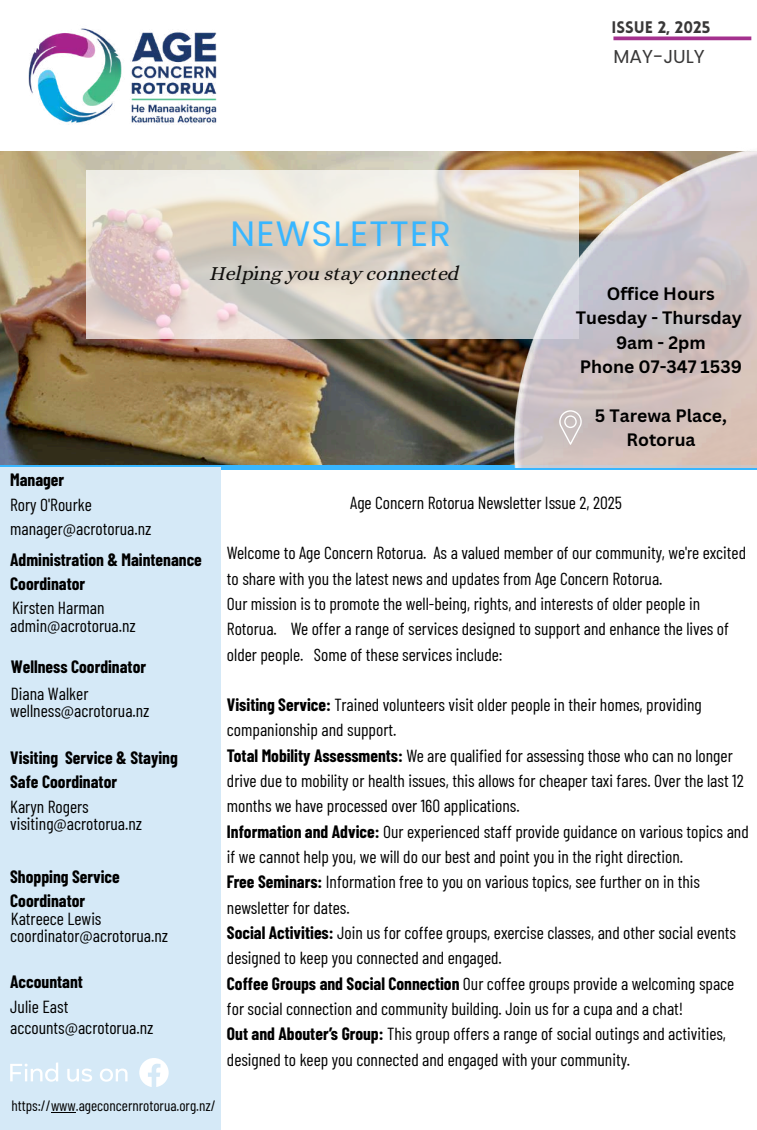
<style>
.page{position:relative;width:757px;height:1130px;background:#fff}
.page>*{position:absolute;margin:0;border:0;box-sizing:border-box;transform-origin:0 0}
.t1{font:35.12px "Poppins";letter-spacing:.035em;color:#38b6ff}
.t2{font:20px "CA Generated";color:#100f0d}
.t3{font:18.62px "Poppins";color:#393838}
.t4{font:17.5px/25.2px "Barlow Condensed";color:#000}
.t5{font:700 17.5px/24.4px "Barlow Condensed";color:#000}
.t6{font:700 17.5px/24.4px "Canva Sans";color:#000;text-align:center}
.t7{font:900 16.38px "Lovelo";color:#393838}
.t8{font:15px "Barlow Condensed";color:#000}
.s1{font-weight:700}
</style>
<div class="page">
<img style="left:0;top:151px;width:514px;height:313px">
<hr style="left:0;top:465px;width:756px;height:4px;background:#38b6ff">
<svg style="left:86px;top:171px;width:428px;height:168px;background:#dcd4cc"></svg>
<img style="left:28px;top:28px;width:189px;height:96px">
<svg style="left:613px;top:36px;width:138px;height:4px"></svg>
<div style="left:0;top:467px;width:221px;height:663px;background:#d5e9f7"></div>
<img style="left:514px;top:151px;width:243px;height:316px">
<svg style="left:559px;top:410px;width:22px;height:35px"></svg>
<svg style="left:139px;top:1058px;width:30px;height:29px"></svg>
<svg style="left:10px;top:1062px;width:48px;height:19px"></svg>
<svg style="left:67px;top:1068px;width:25px;height:13px"></svg>
<svg style="left:100px;top:1068px;width:27px;height:13px"></svg>
<svg style="left:51px;top:1112px;width:25px;height:1px"></svg>
<p class="t7" style="left:611px;top:21px;width:100px">ISSUE 2, 2025</p>
<p class="t3" style="left:613px;top:43px;width:93px">MAY-JULY</p>
<h1 class="t1" style="left:230px;top:209px;width:222px">NEWSLETTER</h1>
<p class="t2" style="left:210px;top:262px;width:251px">Helping you stay connected</p>
<p class="t6" style="left:575px;top:281px;width:168px">Office Hours<br>Tuesday - Thursday<br>9am - 2pm<br>Phone 07-347 1539</p>
<p class="t6" style="left:595px;top:403px;width:133px">5 Tarewa Place,<br>Rotorua</p>
<p class="t5" style="left:10px;top:467px;width:55px">Manager</p>
<p class="t4" style="left:10px;top:491px;width:143px;line-height:24.4px">Rory O'Rourke manager@acrotorua.nz</p>
<p class="t5" style="left:10px;top:547px;width:193px">Administration &amp; Maintenance<br>Coordinator</p>
<p class="t4" style="left:10px;top:598px;width:127px;line-height:17.6px">Kirsten Harman admin@acrotorua.nz</p>
<p class="t5" style="left:11px;top:654px;width:137px">Wellness Coordinator</p>
<p class="t4" style="left:10px;top:697px;width:141px">wellness@acrotorua.nz</p>
<p class="t5" style="left:10px;top:744px;width:169px">Visiting Service &amp; Staying<br>Safe Coordinator</p>
<p class="t4" style="left:10px;top:796px;width:134px;line-height:17.6px">Karyn Rogers visiting@acrotorua.nz</p>
<p class="t4" style="left:11px;top:680px;width:79px">Diana Walker</p>
<p class="t5" style="left:10px;top:863px;width:111px">Shopping Service<br>Coordinator</p>
<p class="t4" style="left:10px;top:922px;width:159px">coordinator@acrotorua.nz</p>
<p class="t4" style="left:11px;top:905px;width:92px">Katreece Lewis</p>
<p class="t5" style="left:10px;top:969px;width:74px">Accountant</p>
<p class="t4" style="left:10px;top:1014px;width:145px">accounts@acrotorua.nz</p>
<p class="t4" style="left:10px;top:993px;width:60px">Julie East</p>
<p class="t4" style="left:350px;top:489px;width:273px">Age Concern Rotorua Newsletter Issue 2, 2025</p>
<p class="t4" style="left:227px;top:540px;width:520px">Welcome to Age Concern Rotorua. As a valued member of our community, we're excited to share with you the latest news and updates from Age Concern Rotorua.<br>Our mission is to promote the well-being, rights, and interests of older people in Rotorua. We offer a range of services designed to support and enhance the lives of older people. Some of these services include:</p>
<p class="t4" style="left:227px;top:691px;width:523px"><span class="s1">Visiting Service:</span> Trained volunteers visit older people in their homes, providing companionship and support.<br><span class="s1">Total Mobility Assessments:</span> We are qualified for assessing those who can no longer drive due to mobility or health issues, this allows for cheaper taxi fares. Over the last 12 months we have processed over 160 applications.<br><span class="s1">Information and Advice:</span> Our experienced staff provide guidance on various topics and if we cannot help you, we will do our best and point you in the right direction.<br><span class="s1">Free Seminars:</span> Information free to you on various topics, see further on in this newsletter for dates.<br><span class="s1">Social Activities:</span> Join us for coffee groups, exercise classes, and other social events designed to keep you connected and engaged.<br><span class="s1">Coffee Groups and Social Connection</span> Our coffee groups provide a welcoming space for social connection and community building. Join us for a cupa and a chat!<br><span class="s1">Out and Abouter’s Group:</span> This group offers a range of social outings and activities, designed to keep you connected and engaged with your community.</p>
<p class="t8" style="left:11px;top:1096px;width:206px">https://www.ageconcernrotorua.org.nz/</p>
</div>
